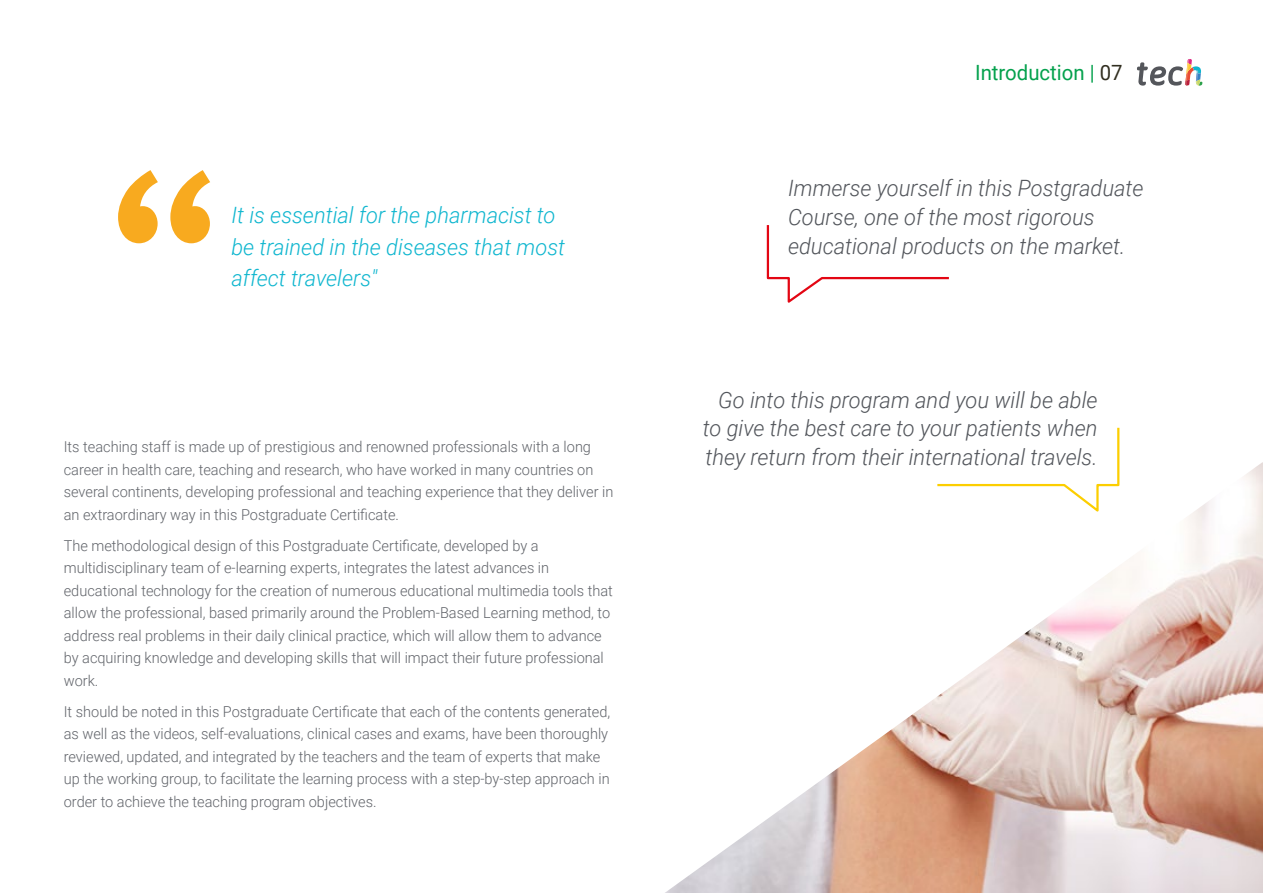
<style>
.page{position:relative;width:1263px;height:893px;background:#fff}
.page>*{position:absolute;margin:0;border:0;box-sizing:border-box;transform-origin:0 0}
.t1{font:italic 300 22.5px/28.5px "Roboto";color:#52555b;text-align:justify}
.t2{font:italic 300 22.5px/31.5px "Roboto";color:#0fb6cf}
.t3{font:21px "Roboto";color:#04a14d}
.t4{font:300 15px/22.5px "Roboto";color:#61646a}
.s1{color:#312e20}
</style>
<div class="page">
<img style="left:665px;top:462px;width:598px;height:431px">
<svg style="left:118px;top:170px;width:92px;height:73px"></svg>
<svg style="left:935px;top:427px;width:185px;height:88px"></svg>
<svg style="left:1137px;top:59px;width:65px;height:27px"></svg>
<svg style="left:766px;top:225px;width:183px;height:78px"></svg>
<h1 class="t2" style="left:231px;top:199px;width:335px">It is essential for the pharmacist to be trained in the diseases that most affect travelers"</h1>
<p class="t4" style="left:64px;top:435px;width:551px">Its teaching staff is made up of prestigious and renowned professionals with a long career in health care, teaching and research, who have worked in many countries on several continents, developing professional and teaching experience that they deliver in an extraordinary way in this Postgraduate Certificate.</p>
<p class="t4" style="left:64px;top:533px;width:551px">The methodological design of this Postgraduate Certificate, developed by a multidisciplinary team of e-learning experts, integrates the latest advances in educational technology for the creation of numerous educational multimedia tools that allow the professional, based primarily around the Problem-Based Learning method, to address real problems in their daily clinical practice, which will allow them to advance by acquiring knowledge and developing skills that will impact their future professional work.</p>
<p class="t4" style="left:64px;top:699px;width:548px">It should be noted in this Postgraduate Certificate that each of the contents generated, as well as the videos, self-evaluations, clinical cases and exams, have been thoroughly reviewed, updated, and integrated by the teachers and the team of experts that make up the working group, to facilitate the learning process with a step-by-step approach in order to achieve the teaching program objectives.</p>
<h2 class="t3" style="left:975px;top:57px;width:149px">Introduction | <span class="s1">07</span></h2>
<h1 class="t1" style="left:788px;top:173px;width:357px;text-align:left">Immerse yourself in this Postgraduate<br>Course, one of the most rigorous educational products on the market.</h1>
<h1 class="t1" style="left:703px;top:385px;width:396px;text-indent:15px">Go into this program and you will be able to give the best care to your patients when they return from their international travels.</h1>
</div>
